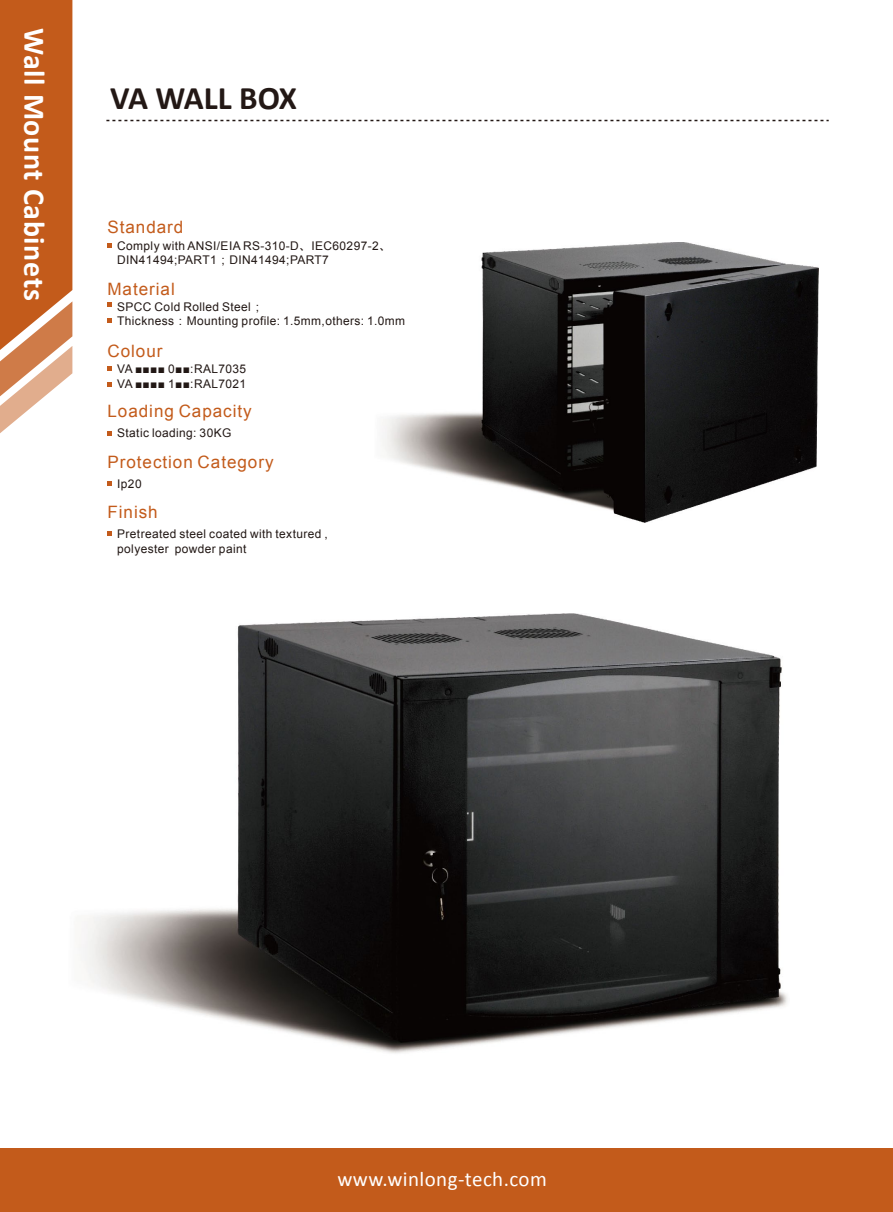
<style>
.page{position:relative;width:893px;height:1212px;background:#fff}
.page>*{position:absolute;margin:0;border:0;box-sizing:border-box;transform-origin:0 0}
.t1{font:700 33px "Calibri";letter-spacing:-.015em;color:#231815}
.t2{font:700 30px "Calibri";letter-spacing:.02em;color:#fff}
.t3{font:21px "Calibri";letter-spacing:.02em;color:#fff}
.t4{font:17.1px "Arial";letter-spacing:.055em;color:#c35b1b}
.t5{font:12px/14.2px "Arial";letter-spacing:.03em;color:#221815}
.s1{font-family:"Arial Unicode MS"}
</style>
<div class="page">
<img style="left:382px;top:242px;width:437px;height:281px">
<svg style="left:107px;top:243px;width:5px;height:4px"></svg>
<svg style="left:107px;top:302px;width:5px;height:5px"></svg>
<svg style="left:107px;top:319px;width:5px;height:4px"></svg>
<svg style="left:107px;top:366px;width:5px;height:5px"></svg>
<svg style="left:107px;top:382px;width:5px;height:5px"></svg>
<svg style="left:107px;top:431px;width:5px;height:5px"></svg>
<svg style="left:107px;top:481px;width:5px;height:5px"></svg>
<svg style="left:107px;top:531px;width:5px;height:5px"></svg>
<img style="left:79px;top:614px;width:709px;height:439px">
<svg style="left:106px;top:120px;width:723px;height:1px"></svg>
<svg style="left:0;top:0;width:72px;height:433px;background:#cc7540"></svg>
<div style="left:0;top:1149px;width:893px;height:63px;background:#c35b1b"></div>
<h2 class="t2" style="left:54px;top:28px;width:274px;rotate:90deg">Wall Mount Cabinets</h2>
<h1 class="t1" style="left:110px;top:77px;width:188px">VA WALL BOX</h1>
<h3 class="t4" style="left:107px;top:216px;width:77px">Standard</h3>
<p class="t5" style="left:117px;top:238px;width:275px">Comply with ANSI/EIA RS-310-D<span class="s1">、</span>IEC60297-2<span class="s1">、<br></span>DIN41494;PART1<span class="s1">；</span>DIN41494;PART7</p>
<h3 class="t4" style="left:107px;top:277px;width:69px">Material</h3>
<p class="t5" style="left:117px;top:300px;width:289px">SPCC Cold Rolled Steel<span class="s1">；<br></span>Thickness<span class="s1">：</span>Mounting profile: 1.5mm,others: 1.0mm</p>
<h3 class="t4" style="left:107px;top:340px;width:57px">Colour</h3>
<p class="t5" style="left:117px;top:362px;width:130px">VA ■■■■ 0■■:RAL7035<br>VA ■■■■ 1■■:RAL7021</p>
<h3 class="t4" style="left:107px;top:400px;width:146px">Loading Capacity</h3>
<p class="t5" style="left:117px;top:426px;width:116px">Static loading: 30KG</p>
<h3 class="t4" style="left:107px;top:450px;width:168px">Protection Category</h3>
<p class="t5" style="left:117px;top:477px;width:26px">Ip20</p>
<h3 class="t4" style="left:107px;top:501px;width:52px">Finish</h3>
<p class="t5" style="left:117px;top:527px;width:212px">Pretreated steel coated with textured , polyester powder paint</p>
<h3 class="t3" style="left:337px;top:1165px;width:211px">www.winlong-tech.com</h3>
</div>
